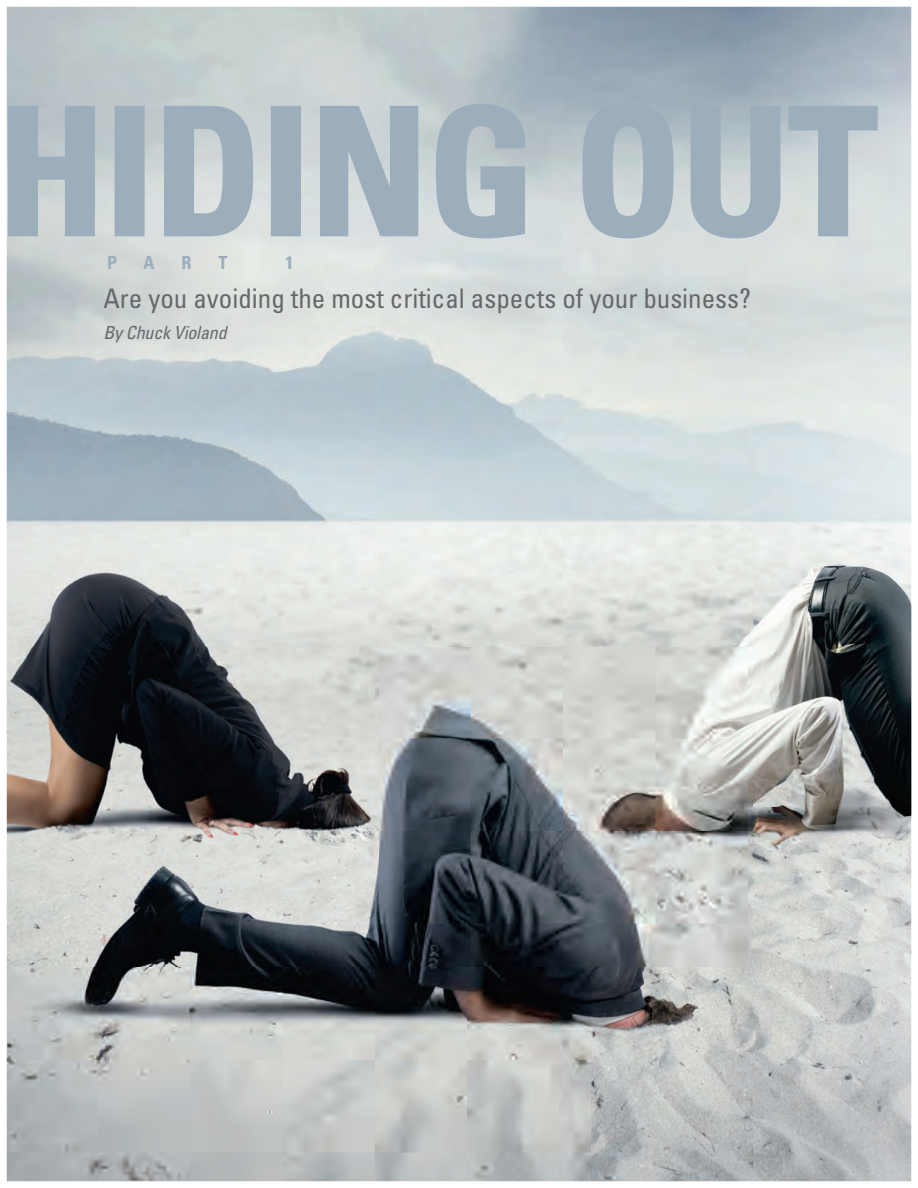
<style>
.page{position:relative;width:918px;height:1188px;background:#fff}
.page>*{position:absolute;margin:0;border:0;box-sizing:border-box;transform-origin:0 0}
.t1{font:700 condensed 175.95px "Univers LT Std";color:#9caebb}
.t2{font:condensed 27px "Univers LT Std";color:#67686b}
.t3{font:italic condensed 18px "Univers LT Std";letter-spacing:-.01em;color:#67686b}
.t4{font:700 condensed 18px "Univers LT Std";color:#9caebb}
</style>
<div class="page">
<img style="left:7px;top:7px;width:904px;height:1174px">
<img style="left:75px;top:223px;width:249px;height:78px">
<svg style="left:6px;top:104px;width:140px;height:134px;background:#c1cace"></svg>
<svg style="left:162px;top:104px;width:141px;height:134px;background:#c9d2d5"></svg>
<svg style="left:318px;top:104px;width:102px;height:134px;background:#c6d0d4"></svg>
<svg style="left:434px;top:102px;width:93px;height:138px;background:#bfcace"></svg>
<div style="left:609px;top:123px;width:38px;height:96px;border:4px solid #9caebb;border-radius:50%"></div>
<div style="left:582px;top:104px;width:91px;height:134px;border:4px solid #9caebb;border-radius:50%"></div>
<svg style="left:689px;top:104px;width:190px;height:136px;background:#c4ced2"></svg>
<img style="left:706px;top:565px;width:205px;height:260px">
<h1 class="t1" style="left:-2px;top:71px;width:881px">HIDING OUT</h1>
<p class="t4" style="left:107px;top:252px;width:12px">P</p>
<p class="t4" style="left:143px;top:252px;width:12px">A</p>
<p class="t4" style="left:181px;top:252px;width:12px">R</p>
<p class="t4" style="left:218px;top:252px;width:10px">T</p>
<p class="t4" style="left:285px;top:252px;width:9px">1</p>
<p class="t2" style="left:103px;top:287px;width:649px">Are you avoiding the most critical aspects of your business?</p>
<p class="t3" style="left:103px;top:322px;width:125px">By Chuck Violand</p>
</div>
